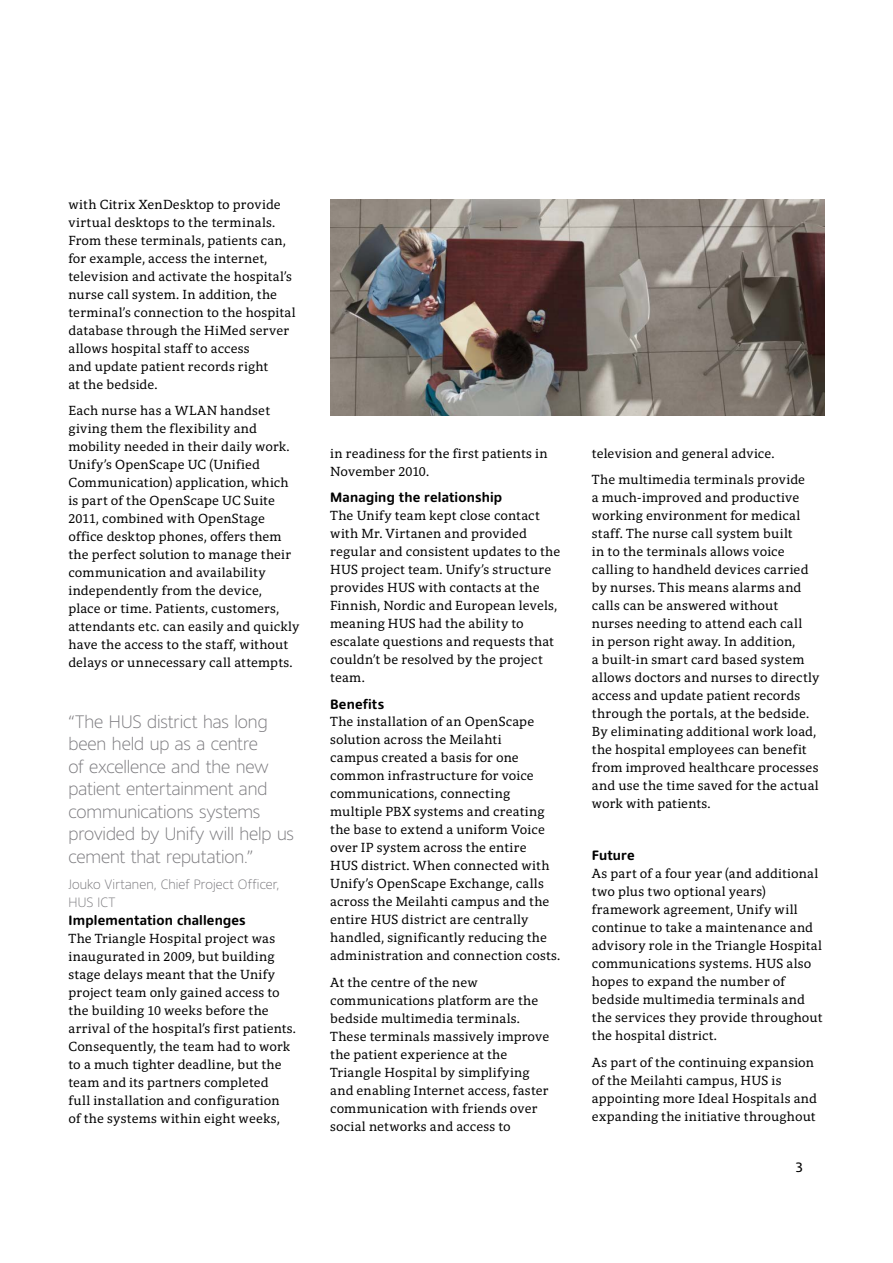
<style>
.page{position:relative;width:893px;height:1263px;background:#fff}
.page>*{position:absolute;margin:0;border:0;box-sizing:border-box;transform-origin:0 0}
.t1{font:300 18px/22.5px "Harmony Sans";letter-spacing:-.005em;color:#7c7b7f}
.t2{font:13.5px/18px "Harmony Serif";letter-spacing:.015em;color:#000}
.t3{font:700 13.5px "Harmony Sans";letter-spacing:.01em;color:#000}
.t4{font:300 13.5px/18px "Harmony Sans";letter-spacing:.01em;color:#7c7b7f}
.t5{font:13.5px "Harmony Sans";color:#000}
</style>
<div class="page">
<img style="left:330px;top:199px;width:494px;height:216px">
<p class="t2" style="left:68px;top:195px;width:229px">with Citrix XenDesktop to provide virtual desktops to the terminals.<br>From these terminals, patients can, for example, access the internet, television and activate the hospital’s nurse call system. In addition, the terminal’s connection to the hospital database through the HiMed server allows hospital staff to access<br>and update patient records right<br>at the bedside.</p>
<p class="t2" style="left:68px;top:401px;width:233px">Each nurse has a WLAN handset giving them the flexibility and mobility needed in their daily work.<br>Unify’s OpenScape UC (Unified Communication) application, which is part of the OpenScape UC Suite 2011, combined with OpenStage office desktop phones, offers them the perfect solution to manage their communication and availability independently from the device,<br>place or time. Patients, customers, attendants etc. can easily and quickly have the access to the staff, without delays or unnecessary call attempts.</p>
<h1 class="t1" style="left:68px;top:710px;width:227px">“The HUS district has long been held up as a centre<br>of excellence and the new patient entertainment and communications systems provided by Unify will help us cement that reputation.”</h1>
<p class="t4" style="left:68px;top:875px;width:212px">Jouko Virtanen, Chief Project Officer,<br>HUS ICT</p>
<p class="t3" style="left:68px;top:912px;width:179px">Implementation challenges</p>
<p class="t2" style="left:68px;top:929px;width:229px">The Triangle Hospital project was inaugurated in 2009, but building stage delays meant that the Unify project team only gained access to the building 10 weeks before the arrival of the hospital’s first patients.<br>Consequently, the team had to work to a much tighter deadline, but the team and its partners completed<br>full installation and configuration<br>of the systems within eight weeks,</p>
<p class="t2" style="left:330px;top:445px;width:219px">in readiness for the first patients in<br>November 2010.</p>
<p class="t3" style="left:330px;top:489px;width:174px">Managing the relationship</p>
<p class="t2" style="left:330px;top:507px;width:232px">The Unify team kept close contact with Mr. Virtanen and provided regular and consistent updates to the<br>HUS project team. Unify’s structure provides HUS with contacts at the<br>Finnish, Nordic and European levels, meaning HUS had the ability to escalate questions and requests that couldn’t be resolved by the project team.</p>
<p class="t3" style="left:330px;top:695px;width:56px">Benefits</p>
<p class="t2" style="left:330px;top:713px;width:232px">The installation of an OpenScape solution across the Meilahti<br>campus created a basis for one common infrastructure for voice communications, connecting multiple PBX systems and creating the base to extend a uniform Voice over IP system across the entire<br>HUS district. When connected with Unify’s OpenScape Exchange, calls across the Meilahti campus and the entire HUS district are centrally handled, significantly reducing the administration and connection costs.</p>
<p class="t2" style="left:330px;top:973px;width:221px">At the centre of the new communications platform are the bedside multimedia terminals.<br>These terminals massively improve the patient experience at the<br>Triangle Hospital by simplifying and enabling Internet access, faster communication with friends over social networks and access to</p>
<p class="t2" style="left:592px;top:441px;width:215px;line-height:26.1px">television and general advice.<br>The multimedia terminals provide</p>
<p class="t2" style="left:592px;top:489px;width:229px">a much-improved and productive working environment for medical staff. The nurse call system built<br>in to the terminals allows voice calling to handheld devices carried by nurses. This means alarms and calls can be answered without nurses needing to attend each call<br>in person right away. In addition,<br>a built-in smart card based system allows doctors and nurses to directly access and update patient records through the portals, at the bedside.<br>By eliminating additional work load, the hospital employees can benefit from improved healthcare processes and use the time saved for the actual work with patients.</p>
<p class="t3" style="left:592px;top:847px;width:44px">Future</p>
<p class="t2" style="left:592px;top:865px;width:232px">As part of a four year (and additional two plus two optional years) framework agreement, Unify will continue to take a maintenance and advisory role in the Triangle Hospital communications systems. HUS also hopes to expand the number of bedside multimedia terminals and the services they provide throughout the hospital district.</p>
<p class="t2" style="left:592px;top:1053px;width:227px">As part of the continuing expansion of the Meilahti campus, HUS is appointing more Ideal Hospitals and expanding the initiative throughout</p>
<p class="t5" style="left:795px;top:1158px;width:9px">3</p>
</div>
